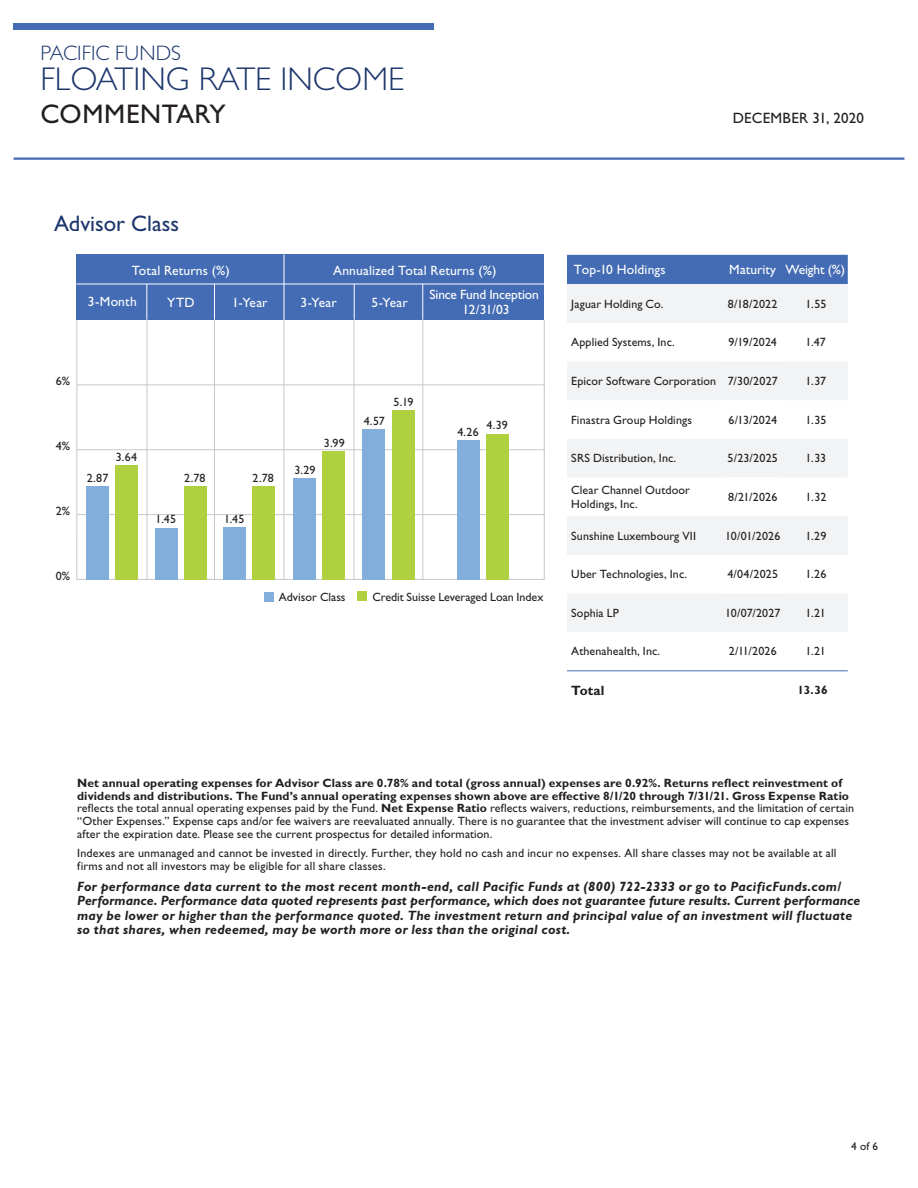
<style>
.page{position:relative;width:918px;height:1188px;background:#fff}
.page>*{position:absolute;margin:0;border:0;box-sizing:border-box;transform-origin:0 0}
.t1{font:300 33px "Gill Sans Std";color:#1d366c}
.t2{font:27px "Gill Sans Std";letter-spacing:.02em;color:#231f20}
.Heads{font:22.5px "Gill Sans Std";color:#1d366c}
.t3{font:300 21px "Gill Sans Std";color:#1d366c}
.t4{font:15px "Gill Sans Std";letter-spacing:.01em;color:#231f20}
.Disclosure{font:italic 700 13.5px/14.2px "Gill Sans Std";letter-spacing:.015em;color:#231f20}
.Table_Header_L{font:13.5px "Gill Sans Std";letter-spacing:.01em;color:#fff}
.Table_Header_L-2{font:13.5px/14.2px "Gill Sans Std";letter-spacing:-.015em;color:#fff;text-align:center}
.t5{font:700 13.5px "Gill Sans Std";letter-spacing:.01em;color:#231f20}
.t6{font:12.15px "Gill Sans Std";color:#231f20}
.Disclosure-2{font:12px/12.8px "Gill Sans Std";letter-spacing:.01em;color:#231f20}
.Table_Text_L{font:12px/13.5px "Gill Sans Std";letter-spacing:.005em;color:#231f20}
.Table_Text_R{font:12px "Gill Sans Std";letter-spacing:-.005em;color:#231f20}
.t7{font:700 12px "Gill Sans Std";color:#231f20}
.t8{font:11.25px "Gill Sans Std";color:#231f20}
.s1{font-weight:700}
</style>
<div class="page">
<hr style="left:14px;top:157px;width:890px;height:3px;background:#436cb5">
<div style="left:14px;top:23px;width:420px;height:7px;background:#436cb5"></div>
<hr style="left:544px;top:320px;width:1px;height:260px;background:#c7c8ca">
<hr style="left:77px;top:320px;width:1px;height:260px;background:#c7c8ca">
<hr style="left:214px;top:320px;width:1px;height:259px;background:#c7c8ca">
<hr style="left:284px;top:320px;width:1px;height:259px;background:#c7c8ca">
<hr style="left:354px;top:320px;width:1px;height:259px;background:#c7c8ca">
<hr style="left:147px;top:320px;width:1px;height:260px;background:#c7c8ca">
<hr style="left:423px;top:320px;width:1px;height:260px;background:#c7c8ca">
<hr style="left:77px;top:514px;width:468px;height:1px;background:#c7c8ca">
<hr style="left:77px;top:579px;width:468px;height:1px;background:#c7c8ca">
<hr style="left:77px;top:449px;width:468px;height:1px;background:#c7c8ca">
<hr style="left:77px;top:385px;width:468px;height:1px;background:#c7c8ca">
<div style="left:358px;top:592px;width:9px;height:9px;background:#afd140"></div>
<div style="left:264px;top:592px;width:9px;height:9px;background:#82aedc"></div>
<div style="left:486px;top:434px;width:22px;height:145px;background:#afd140"></div>
<div style="left:457px;top:440px;width:22px;height:139px;background:#82aedc"></div>
<div style="left:392px;top:410px;width:22px;height:169px;background:#afd140"></div>
<div style="left:363px;top:429px;width:22px;height:150px;background:#82aedc"></div>
<div style="left:115px;top:465px;width:22px;height:114px;background:#afd140"></div>
<div style="left:86px;top:486px;width:22px;height:93px;background:#82aedc"></div>
<div style="left:185px;top:486px;width:22px;height:93px;background:#afd140"></div>
<div style="left:155px;top:528px;width:22px;height:51px;background:#82aedc"></div>
<div style="left:253px;top:486px;width:22px;height:93px;background:#afd140"></div>
<div style="left:323px;top:451px;width:22px;height:128px;background:#afd140"></div>
<div style="left:224px;top:528px;width:22px;height:52px;background:#82aedc"></div>
<div style="left:293px;top:478px;width:22px;height:101px;background:#82aedc"></div>
<div style="left:77px;top:255px;width:467px;height:65px;background:#436cb5"></div>
<hr style="left:77px;top:284px;width:467px;height:1px;background:#fff">
<hr style="left:214px;top:284px;width:1px;height:36px;background:#fff">
<hr style="left:147px;top:284px;width:1px;height:36px;background:#fff">
<hr style="left:422px;top:284px;width:1px;height:36px;background:#fff">
<hr style="left:284px;top:255px;width:1px;height:65px;background:#fff">
<hr style="left:354px;top:284px;width:1px;height:36px;background:#fff">
<div style="left:567px;top:255px;width:281px;height:29px;background:#436cb5"></div>
<svg style="left:567px;top:284px;width:281px;height:348px;fill:#f2f3f4"></svg>
<svg style="left:723px;top:323px;width:60px;height:309px"></svg>
<hr style="left:567px;top:670px;width:156px;height:1px;background:#436cb5">
<hr style="left:723px;top:670px;width:60px;height:1px;background:#436cb5">
<hr style="left:783px;top:670px;width:65px;height:1px;background:#436cb5">
<p class="t3" style="left:40px;top:41px;width:142px">PACIFIC FUNDS</p>
<p class="t1" style="left:40px;top:60px;width:365px">FLOATING RATE INCOME</p>
<p class="t2" style="left:40px;top:98px;width:187px">COMMENTARY</p>
<p class="t4" style="left:733px;top:109px;width:133px">DECEMBER 31, 2020</p>
<p class="Heads" style="left:54px;top:211px;width:127px">Advisor Class</p>
<p class="Table_Header_L" style="left:132px;top:262px;width:100px">Total Returns (%)</p>
<p class="Table_Header_L" style="left:333px;top:263px;width:165px">Annualized Total Returns (%)</p>
<p class="Table_Header_L" style="left:88px;top:294px;width:50px">3-Month</p>
<p class="Table_Header_L" style="left:167px;top:294px;width:29px">YTD</p>
<p class="Table_Header_L" style="left:232px;top:294px;width:37px">1-Year</p>
<p class="Table_Header_L" style="left:301px;top:294px;width:38px">3-Year</p>
<p class="Table_Header_L" style="left:371px;top:294px;width:38px">5-Year</p>
<p class="Table_Header_L-2" style="left:430px;top:288px;width:111px">Since Fund Inception<br>12/31/03</p>
<p class="t6" style="left:56px;top:374px;width:16px">6%</p>
<p class="t6" style="left:56px;top:439px;width:16px">4%</p>
<p class="t6" style="left:56px;top:504px;width:16px">2%</p>
<p class="Disclosure-2" style="left:87px;top:471px;width:23px">2.87</p>
<p class="Disclosure-2" style="left:116px;top:450px;width:23px">3.64</p>
<p class="t6" style="left:56px;top:569px;width:16px">0%</p>
<p class="Disclosure-2" style="left:184px;top:471px;width:23px">2.78</p>
<p class="Disclosure-2" style="left:156px;top:513px;width:22px">1.45</p>
<p class="Disclosure-2" style="left:253px;top:471px;width:23px">2.78</p>
<p class="Disclosure-2" style="left:224px;top:513px;width:22px">1.45</p>
<p class="Disclosure-2" style="left:294px;top:463px;width:23px">3.29</p>
<p class="Disclosure-2" style="left:324px;top:437px;width:22px">3.99</p>
<p class="Disclosure-2" style="left:364px;top:415px;width:23px">4.57</p>
<p class="Disclosure-2" style="left:394px;top:396px;width:22px">5.19</p>
<p class="Disclosure-2" style="left:457px;top:425px;width:23px">4.26</p>
<p class="Disclosure-2" style="left:487px;top:419px;width:23px">4.39</p>
<p class="Disclosure-2" style="left:279px;top:590px;width:68px">Advisor Class</p>
<p class="Disclosure-2" style="left:372px;top:590px;width:173px">Credit Suisse Leveraged Loan Index</p>
<p class="Table_Header_L" style="left:574px;top:262px;width:94px">Top-10 Holdings</p>
<p class="Table_Header_L" style="left:729px;top:262px;width:48px">Maturity</p>
<p class="Table_Header_L" style="left:786px;top:262px;width:61px">Weight (%)</p>
<p class="Table_Text_L" style="left:571px;top:297px;width:94px">Jaguar Holding Co.</p>
<p class="Disclosure-2" style="left:728px;top:297px;width:51px">8/18/2022</p>
<p class="Table_Text_R" style="left:806px;top:297px;width:22px">1.55</p>
<p class="Table_Text_L" style="left:571px;top:336px;width:105px">Applied Systems, Inc.</p>
<p class="Disclosure-2" style="left:729px;top:336px;width:50px">9/19/2024</p>
<p class="Table_Text_R" style="left:806px;top:335px;width:22px">1.47</p>
<p class="Table_Text_L" style="left:571px;top:374px;width:146px">Epicor Software Corporation</p>
<p class="Disclosure-2" style="left:728px;top:375px;width:51px">7/30/2027</p>
<p class="Table_Text_R" style="left:806px;top:374px;width:22px">1.37</p>
<p class="Table_Text_L" style="left:571px;top:413px;width:122px">Finastra Group Holdings</p>
<p class="Disclosure-2" style="left:728px;top:413px;width:50px">6/13/2024</p>
<p class="Table_Text_R" style="left:806px;top:413px;width:22px">1.35</p>
<p class="Table_Text_L" style="left:571px;top:452px;width:106px">SRS Distribution, Inc.</p>
<p class="Disclosure-2" style="left:728px;top:452px;width:52px">5/23/2025</p>
<p class="Table_Text_R" style="left:806px;top:451px;width:22px">1.33</p>
<p class="Table_Text_L" style="left:571px;top:483px;width:120px">Clear Channel Outdoor<br>Holdings, Inc.</p>
<p class="Disclosure-2" style="left:728px;top:491px;width:51px">8/21/2026</p>
<p class="Table_Text_R" style="left:806px;top:490px;width:22px">1.32</p>
<p class="Table_Text_L" style="left:571px;top:529px;width:126px">Sunshine Luxembourg VII</p>
<p class="Disclosure-2" style="left:725px;top:529px;width:57px">10/01/2026</p>
<p class="Table_Text_R" style="left:806px;top:529px;width:22px">1.29</p>
<p class="Table_Text_L" style="left:571px;top:568px;width:117px">Uber Technologies, Inc.</p>
<p class="Disclosure-2" style="left:727px;top:568px;width:52px">4/04/2025</p>
<p class="Table_Text_R" style="left:806px;top:567px;width:22px">1.26</p>
<p class="Table_Text_L" style="left:571px;top:606px;width:49px">Sophia LP</p>
<p class="Disclosure-2" style="left:725px;top:607px;width:57px">10/07/2027</p>
<p class="Table_Text_R" style="left:806px;top:606px;width:22px">1.21</p>
<p class="Table_Text_L" style="left:571px;top:645px;width:90px">Athenahealth, Inc.</p>
<p class="Disclosure-2" style="left:729px;top:645px;width:50px">2/11/2026</p>
<p class="Table_Text_R" style="left:806px;top:644px;width:22px">1.21</p>
<p class="t5" style="left:571px;top:682px;width:35px">Total</p>
<p class="t7" style="left:797px;top:683px;width:32px">13.36</p>
<p class="Disclosure-2" style="left:77px;top:777px;width:778px"><span class="s1">Net annual operating expenses for Advisor Class are 0.78% and total (gross annual) expenses are 0.92%. Returns reflect reinvestment of dividends and distributions. The Fund’s annual operating expenses shown above are effective 8/1/20 through 7/31/21. Gross Expense Ratio </span>reflects the total annual operating expenses paid by the Fund. <span class="s1">Net Expense Ratio</span> reflects waivers, reductions, reimbursements, and the limitation of certain “Other Expenses.” Expense caps and/or fee waivers are reevaluated annually. There is no guarantee that the investment adviser will continue to cap expenses after the expiration date. Please see the current prospectus for detailed information.</p>
<p class="Disclosure-2" style="left:77px;top:847px;width:761px">Indexes are unmanaged and cannot be invested in directly. Further, they hold no cash and incur no expenses. All share classes may not be available at all firms and not all investors may be eligible for all share classes.</p>
<p class="Disclosure" style="left:77px;top:880px;width:785px">For performance data current to the most recent month-end, call Pacific Funds at (800) 722-2333 or go to PacificFunds.com/ Performance. Performance data quoted represents past performance, which does not guarantee future results. Current performance may be lower or higher than the performance quoted. The investment return and principal value of an investment will fluctuate so that shares, when redeemed, may be worth more or less than the original cost.</p>
<p class="t8" style="left:851px;top:1139px;width:28px">4 of 6</p>
</div>
